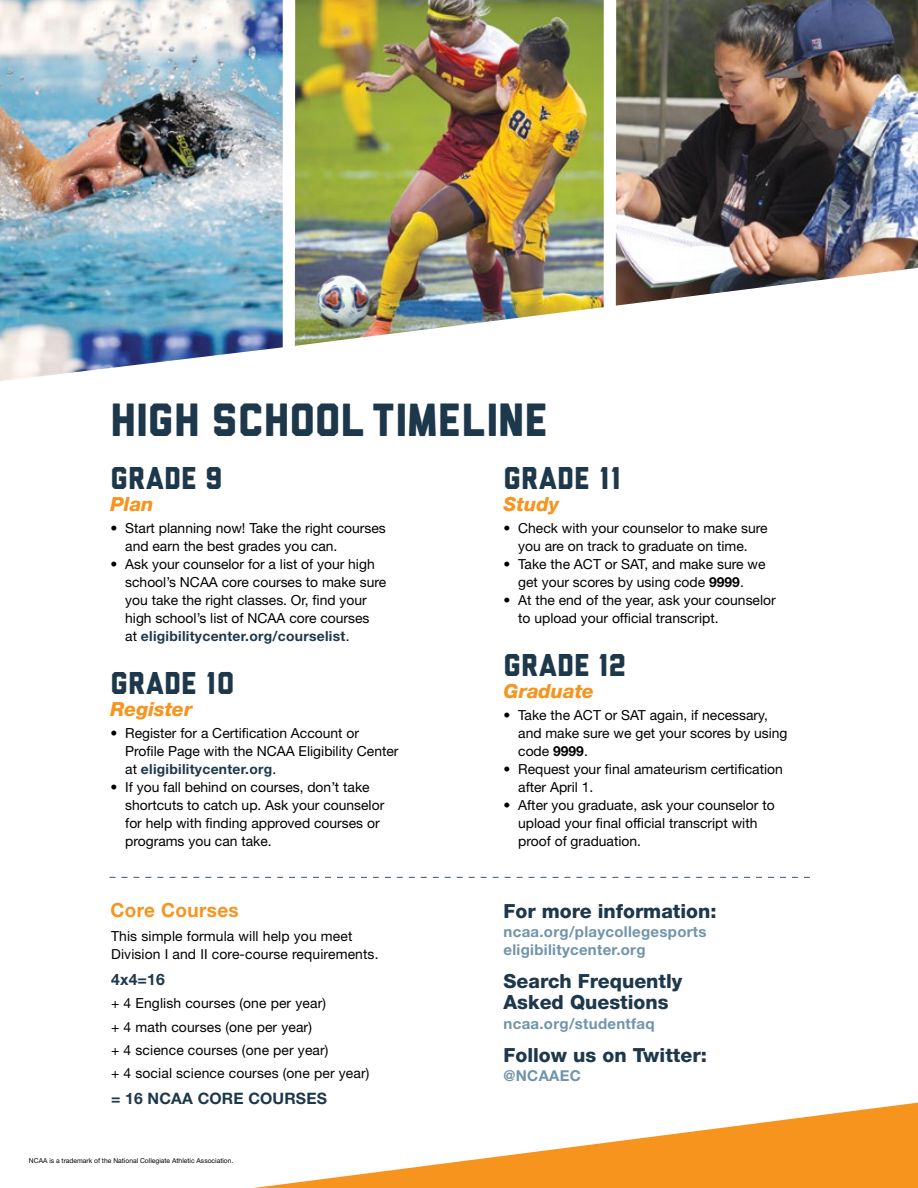
<style>
.page{position:relative;width:918px;height:1188px;background:#fff}
.page>*{position:absolute;margin:0;border:0;box-sizing:border-box;transform-origin:0 0}
.t1{font:46.5px "Liberator";color:#1e384b}
.t2{font:31.5px "Liberator";color:#1e384b}
.t3{font:800 19.5px/21px "Helvetica Neue LT Std";color:#1e384b}
.t4{font:italic 800 19.5px "Helvetica Neue LT Std";color:#f7941e}
.t5{font:700 19.5px "Helvetica Neue LT Std";letter-spacing:.02em;color:#f7941e}
.t6{font:700 15.75px "Helvetica Neue LT Std";letter-spacing:.01em;color:#1e384b}
.t7{font:700 15px/18px "Helvetica Neue LT Std";letter-spacing:.02em;color:#7094aa}
.t8{font:13.8px/18px "Helvetica Neue LT Std";color:#000}
.t9{font:6.75px "Helvetica Neue LT Std";color:#000}
.s1{font-weight:700;color:#1e384b}
.s2{font-weight:700}
</style>
<div class="page">
<svg style="left:254px;top:1103px;width:664px;height:85px"></svg>
<img style="left:616px;top:0;width:302px;height:306px">
<img style="left:295px;top:0;width:309px;height:346px">
<img style="left:0;top:0;width:283px;height:381px">
<svg style="left:110px;top:877px;width:700px;height:1px"></svg>
<h1 class="t1" style="left:111px;top:403px;width:439px">HIGH SCHOOL TIMELINE</h1>
<h2 class="t2" style="left:111px;top:466px;width:114px">GRADE 9</h2>
<h3 class="t4" style="left:111px;top:492px;width:44px">Plan</h3>
<p class="t8" style="left:125px;top:518px;width:262px;text-indent:-15px">• Start planning now! Take the right courses and earn the best grades you can.</p>
<p class="t8" style="left:125px;top:554px;width:263px;text-indent:-15px">• Ask your counselor for a list of your high school’s NCAA core courses to make sure you take the right classes. Or, find your high school’s list of NCAA core courses<br>at <span class="s1">eligibilitycenter.org/courselist</span>.</p>
<h2 class="t2" style="left:111px;top:672px;width:126px">GRADE 10</h2>
<h3 class="t4" style="left:111px;top:697px;width:83px">Register</h3>
<p class="t8" style="left:125px;top:724px;width:275px;text-indent:-15px">• Register for a Certification Account or<br>Profile Page with the NCAA Eligibility Center at <span class="s1">eligibilitycenter.org</span>.</p>
<p class="t8" style="left:125px;top:778px;width:261px;text-indent:-15px">• If you fall behind on courses, don’t take shortcuts to catch up. Ask your counselor for help with finding approved courses or programs you can take.</p>
<h3 class="t5" style="left:111px;top:898px;width:130px">Core Courses</h3>
<p class="t8" style="left:111px;top:927px;width:269px">This simple formula will help you meet<br>Division I and II core-course requirements.</p>
<p class="t6" style="left:111px;top:969px;width:55px">4x4=16</p>
<p class="t8" style="left:111px;top:991px;width:260px;line-height:23.4px">+ 4 English courses (one per year)<br>+ 4 math courses (one per year)<br>+ 4 science courses (one per year)<br>+ 4 social science courses (one per year)</p>
<p class="t6" style="left:111px;top:1089px;width:217px">= 16 NCAA CORE COURSES</p>
<p class="t9" style="left:29px;top:1156px;width:206px">NCAA is a trademark of the National Collegiate Athletic Association.</p>
<h2 class="t2" style="left:504px;top:466px;width:119px">GRADE 11</h2>
<h3 class="t4" style="left:504px;top:492px;width:57px">Study</h3>
<p class="t8" style="left:504px;top:518px;width:266px;text-align:center">• Check with your counselor to make sure you are on track to graduate on time.</p>
<p class="t8" style="left:504px;top:554px;width:263px;text-align:center">• Take the ACT or SAT, and make sure we get your scores by using code <span class="s2">9999</span>.</p>
<p class="t8" style="left:518px;top:590px;width:259px;text-indent:-15px">• At the end of the year, ask your counselor to upload your official transcript.</p>
<h2 class="t2" style="left:504px;top:654px;width:124px">GRADE 12</h2>
<h3 class="t4" style="left:504px;top:679px;width:92px">Graduate</h3>
<p class="t8" style="left:518px;top:706px;width:271px;text-indent:-15px">• Take the ACT or SAT again, if necessary, and make sure we get your scores by using code <span class="s2">9999</span>.</p>
<p class="t8" style="left:518px;top:760px;width:266px;text-indent:-15px">• Request your final amateurism certification after April 1.</p>
<p class="t8" style="left:518px;top:796px;width:258px;text-indent:-15px">• After you graduate, ask your counselor to upload your final official transcript with proof of graduation.</p>
<h3 class="t3" style="left:504px;top:901px;width:215px">For more information:</h3>
<p class="t7" style="left:504px;top:923px;width:205px">ncaa.org/playcollegesports eligibilitycenter.org</p>
<h3 class="t3" style="left:504px;top:971px;width:180px">Search Frequently<br>Asked Questions</h3>
<p class="t7" style="left:504px;top:1014px;width:152px">ncaa.org/studentfaq</p>
<h3 class="t3" style="left:504px;top:1044px;width:205px">Follow us on Twitter:</h3>
<p class="t7" style="left:504px;top:1066px;width:79px">@NCAAEC</p>
</div>
